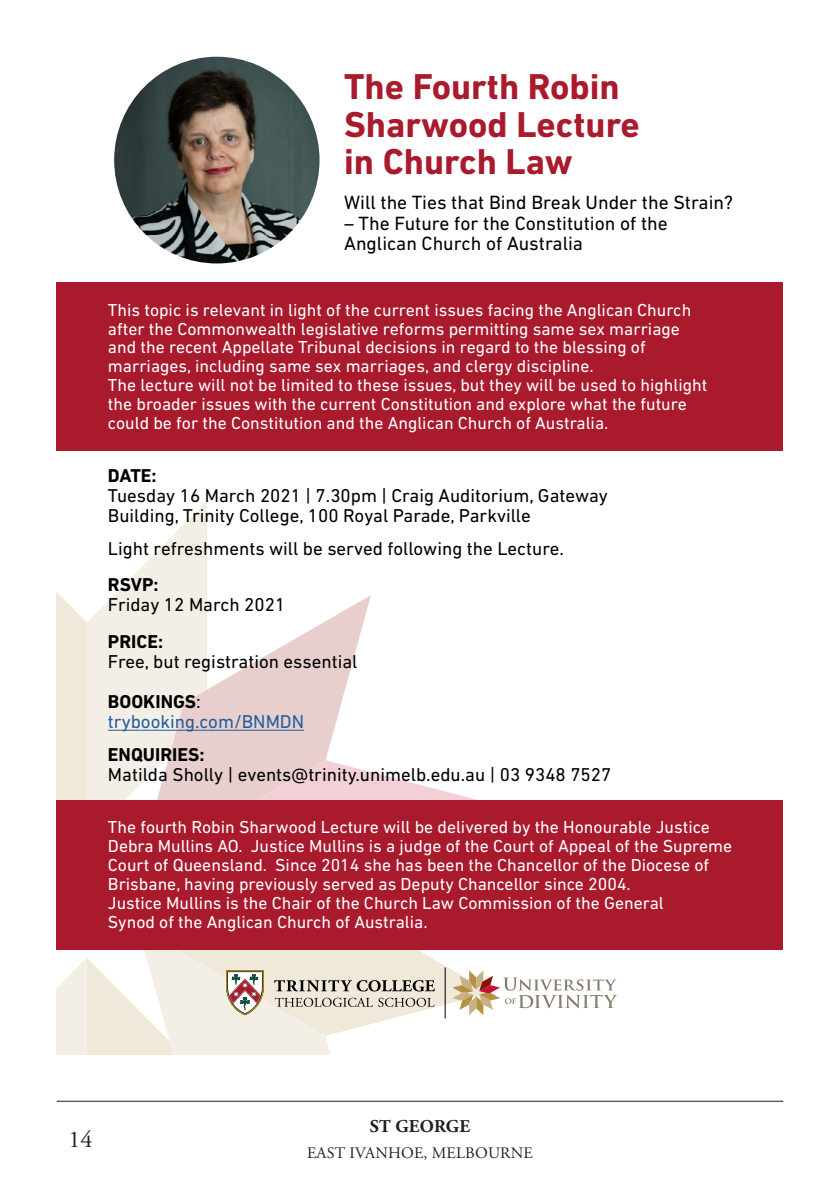
<style>
.page{position:relative;width:840px;height:1191px;background:#fff}
.page>*{position:absolute;margin:0;border:0;box-sizing:border-box;transform-origin:0 0}
.t1{font:700 36.6px/37.8px "DIN Next LT Pro";color:#a91a2d}
.Body_-_Regular{font:24px "Adobe Garamond Pro";color:#231f20}
.t2{font:19.6px/20.8px "DIN Next LT Pro";color:#000}
.t3{font:18.8px/20.2px "DIN Next LT Pro";color:#000}
.t4{font:700 18.8px "DIN Next LT Pro";color:#000}
.t5{font:18.8px "DIN Next LT Pro";color:#215e9e}
.Footer_-_St_George{font:700 18px "Adobe Garamond Pro";letter-spacing:.015em;color:#231f20}
.t6{font:17.6px/18.8px "DIN Next LT Pro";color:#fff}
.Footer_-_East_Ivanho{font:16px "Adobe Garamond Pro";letter-spacing:.015em;color:#231f20}
.s1{font-weight:700}
</style>
<div class="page">
<hr style="left:57px;top:1100px;width:725px;height:1px;background:#231f20">
<svg style="left:57px;top:593px;width:30px;height:206px;background:#f1eadc"></svg>
<svg style="left:434px;top:949px;width:57px;height:70px"></svg>
<svg style="left:371px;top:772px;width:102px;height:27px"></svg>
<svg style="left:207px;top:595px;width:164px;height:204px;fill:#e8cfcd"></svg>
<svg style="left:87px;top:501px;width:120px;height:298px;fill:#f4efe6"></svg>
<svg style="left:452px;top:970px;width:165px;height:45px"></svg>
<svg style="left:57px;top:949px;width:377px;height:105px"></svg>
<hr style="left:444px;top:967px;width:1px;height:51px;background:#000">
<div style="left:57px;top:283px;width:725px;height:168px;background:#a91a2d"></div>
<hr style="left:108px;top:729px;width:196px;height:1px;background:#215e9e">
<img style="left:114px;top:57px;width:205px;height:206px">
<div style="left:57px;top:799px;width:725px;height:150px;background:#a91a2d"></div>
<h1 class="t1" style="left:344px;top:67px;width:297px">The Fourth Robin<br>Sharwood Lecture in Church Law</h1>
<p class="t2" style="left:344px;top:191px;width:390px">Will the Ties that Bind Break Under the Strain?</p>
<p class="t2" style="left:344px;top:212px;width:325px">– The Future for the Constitution of the<br>Anglican Church of Australia</p>
<p class="t6" style="left:108px;top:300px;width:600px">This topic is relevant in light of the current issues facing the Anglican Church after the Commonwealth legislative reforms permitting same sex marriage and the recent Appellate Tribunal decisions in regard to the blessing of marriages, including same sex marriages, and clergy discipline.<br>The lecture will not be limited to these issues, but they will be used to highlight the broader issues with the current Constitution and explore what the future could be for the Constitution and the Anglican Church of Australia.</p>
<p class="t4" style="left:108px;top:464px;width:50px">DATE:</p>
<p class="t3" style="left:108px;top:485px;width:501px">Tuesday 16 March 2021 | 7.30pm | Craig Auditorium, Gateway<br>Building, Trinity College, 100 Royal Parade, Parkville</p>
<p class="t3" style="left:108px;top:538px;width:457px">Light refreshments will be served following the Lecture.</p>
<p class="t4" style="left:108px;top:574px;width:52px">RSVP:</p>
<p class="t3" style="left:108px;top:594px;width:179px">Friday 12 March 2021</p>
<p class="t4" style="left:108px;top:630px;width:57px">PRICE:</p>
<p class="t3" style="left:108px;top:641px;width:251px;line-height:40.2px">Free, but registration essential<br><span class="s1">BOOKINGS</span>:</p>
<p class="t5" style="left:108px;top:711px;width:197px">trybooking.com/BNMDN</p>
<p class="t4" style="left:108px;top:743px;width:98px">ENQUIRIES:</p>
<p class="t3" style="left:108px;top:764px;width:504px">Matilda Sholly | events@trinity.unimelb.edu.au | 03 9348 7527</p>
<p class="t6" style="left:108px;top:817px;width:625px">The fourth Robin Sharwood Lecture will be delivered by the Honourable Justice Debra Mullins AO. Justice Mullins is a judge of the Court of Appeal of the Supreme Court of Queensland. Since 2014 she has been the Chancellor of the Diocese of Brisbane, having previously served as Deputy Chancellor since 2004.<br>Justice Mullins is the Chair of the Church Law Commission of the General<br>Synod of the Anglican Church of Australia.</p>
<p class="Body_-_Regular" style="left:68px;top:1125px;width:25px">14</p>
<p class="Footer_-_St_George" style="left:369px;top:1115px;width:102px">ST GEORGE</p>
<p class="Footer_-_East_Ivanho" style="left:307px;top:1143px;width:227px">EAST IVANHOE, MELBOURNE</p>
</div>
